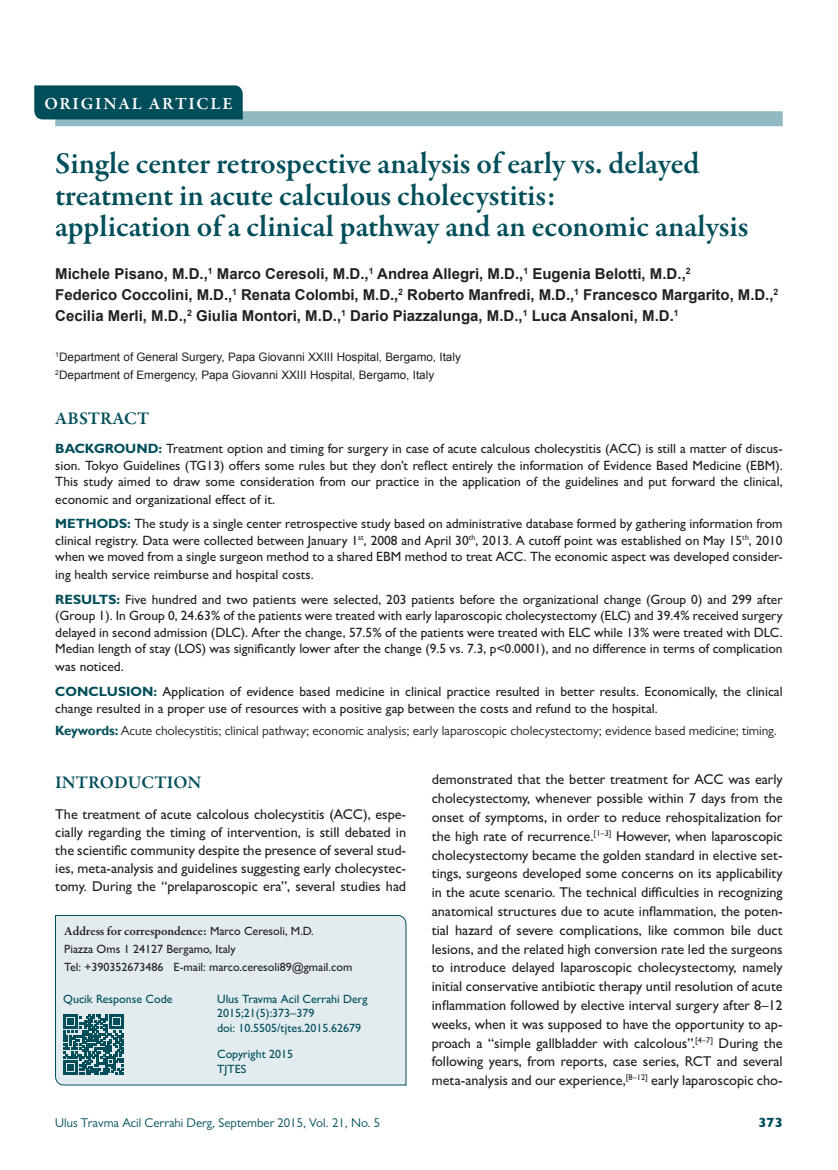
<style>
.page{position:relative;width:838px;height:1170px;background:#fff}
.page>*{position:absolute;margin:0;border:0;box-sizing:border-box;transform-origin:0 0}
.t1{font:600 30.75px/31.5px "Garamond Premr Pro";color:#004e59}
.t2{font:600 18px "Garamond Premr Pro";letter-spacing:.005em;color:#004e59}
.t3{font:600 17.25px "Garamond Premr Pro";letter-spacing:.1em;color:#fff}
.t4{font:700 15px/21px "Arial";color:#231f20}
.t5{font:500 14.25px/18.8px "Gill Sans MT Pro";color:#231f20;text-align:justify}
.t6{font:500 13.5px/16.5px "Gill Sans MT Pro";color:#231f20}
.t7{font:800 13.5px "Gill Sans MT Pro";color:#004e59}
.t8{font:13.35px "Gill Sans MT Pro";letter-spacing:-.005em;color:#231f20}
.t9{font:12.75px "Gill Sans MT Pro";color:#004e59}
.t10{font:600 12.75px "Garamond Premr Pro";letter-spacing:-.005em;color:#231f20}
.t11{font:500 12px/14.4px "Gill Sans MT Pro";color:#004e59}
.t12{font:500 12px/18px "Gill Sans MT Pro";color:#231f20}
.t13{font:11.7px/18px "Arial";color:#231f20}
.s1{font-weight:700;color:#004e59}
.s2{font-family:"Gill Sans";font-weight:700;color:#004e59}
.s3{font-family:"Gill Sans MT Pro";font-weight:500;font-size:12px}
</style>
<div class="page">
<div style="left:55px;top:111px;width:727px;height:15px;background:#90b9c1"></div>
<div style="left:34px;top:85px;width:209px;height:34px;background:#004e59"></div>
<div style="left:55px;top:915px;width:351px;height:170px;background:#e2ecef"></div>
<svg style="left:63px;top:1014px;width:61px;height:60px"></svg>
<p class="t3" style="left:44px;top:93px;width:190px">ORIGINAL ARTICLE</p>
<h1 class="t1" style="left:55px;top:148px;width:694px">Single center retrospective analysis of early vs. delayed treatment in acute calculous cholecystitis:<br>application of a clinical pathway and an economic analysis</h1>
<p class="t4" style="left:55px;top:263px;width:724px">Michele Pisano, M.D.,<sup>1</sup> Marco Ceresoli, M.D.,<sup>1</sup> Andrea Allegri, M.D.,<sup>1</sup> Eugenia Belotti, M.D.,<sup>2<br></sup>Federico Coccolini, M.D.,<sup>1</sup> Renata Colombi, M.D.,<sup>2</sup> Roberto Manfredi, M.D.,<sup>1</sup> Francesco Margarito, M.D.,<sup>2<br></sup>Cecilia Merli, M.D.,<sup>2</sup> Giulia Montori, M.D.,<sup>1</sup> Dario Piazzalunga, M.D.,<sup>1</sup> Luca Ansaloni, M.D.<sup>1</sup></p>
<p class="t13" style="left:55px;top:348px;width:407px"><sup>1</sup>Department of General Surgery, Papa Giovanni XXIII Hospital, Bergamo, Italy<br><sup>2</sup>Department of Emergency, Papa Giovanni XXIII Hospital, Bergamo, Italy</p>
<h2 class="t2" style="left:55px;top:407px;width:95px">ABSTRACT</h2>
<p class="t6" style="left:55px;top:440px;width:729px;text-align:justify"><span class="s1">BACKGROUND:</span> Treatment option and timing for surgery in case of acute calculous cholecystitis (ACC) is still a matter of discus&shy;sion. Tokyo Guidelines (TG13) offers some rules but they don’t reflect entirely the information of Evidence Based Medicine (EBM).<br>This study aimed to draw some consideration from our practice in the application of the guidelines and put forward the clinical,</p>
<p class="t6" style="left:55px;top:487px;width:729px;line-height:24.5px">economic and organizational effect of it.<br><span class="s1">METHODS:</span> The study is a single center retrospective study based on administrative database formed by gathering information from</p>
<p class="t6" style="left:55px;top:532px;width:729px">clinical registry. Data were collected between January 1<sup>st</sup>, 2008 and April 30<sup>th</sup>, 2013. A cutoff point was established on May 15<sup>th</sup>, 2010 when we moved from a single surgeon method to a shared EBM method to treat ACC. The economic aspect was developed consider-</p>
<p class="t6" style="left:55px;top:562px;width:729px;line-height:24.5px">ing health service reimburse and hospital costs.<br><span class="s1">RESULTS:</span> Five hundred and two patients were selected, 203 patients before the organizational change (Group 0) and 299 after</p>
<p class="t6" style="left:55px;top:607px;width:729px;text-align:justify">(Group 1). In Group 0, 24.63% of the patients were treated with early laparoscopic cholecystectomy (ELC) and 39.4% received surgery delayed in second admission (DLC). After the change, 57.5% of the patients were treated with ELC while 13% were treated with DLC.<br>Median length of stay (LOS) was significantly lower after the change (9.5 vs. 7.3, p&lt;0.0001), and no difference in terms of complication</p>
<p class="t6" style="left:55px;top:654px;width:729px;line-height:24.5px">was noticed.<br><span class="s1">CONCLUSION:</span> Application of evidence based medicine in clinical practice resulted in better results. Economically, the clinical</p>
<p class="t6" style="left:55px;top:700px;width:604px">change resulted in a proper use of resources with a positive gap between the costs and refund to the hospital.</p>
<p class="t8" style="left:55px;top:722px;width:723px"><span class="s2">Keywords:</span> Acute cholecystitis; clinical pathway; economic analysis; early laparoscopic cholecystectomy; evidence based medicine; timing.</p>
<p class="t5" style="left:432px;top:770px;width:352px">demonstrated that the better treatment for ACC was early cholecystectomy, whenever possible within 7 days from the onset of symptoms, in order to reduce rehospitalization for the high rate of recurrence.<sup>[1–3]</sup> However, when laparoscopic cholecystectomy became the golden standard in elective set&shy;tings, surgeons developed some concerns on its applicability in the acute scenario. The technical difficulties in recognizing anatomical structures due to acute inflammation, the poten&shy;tial hazard of severe complications, like common bile duct lesions, and the related high conversion rate led the surgeons to introduce delayed laparoscopic cholecystectomy, namely initial conservative antibiotic therapy until resolution of acute inflammation followed by elective interval surgery after 8–12 weeks, when it was supposed to have the opportunity to ap&shy;proach a “simple gallbladder with calcolous”.<sup>[4–7]</sup> During the following years, from reports, case series, RCT and several meta-analysis and our experience,<sup>[8–12]</sup> early laparoscopic cho-</p>
<h2 class="t2" style="left:55px;top:771px;width:148px">INTRODUCTION</h2>
<p class="t5" style="left:55px;top:804px;width:352px;line-height:18px">The treatment of acute calcolous cholecystitis (ACC), espe&shy;cially regarding the timing of intervention, is still debated in the scientific community despite the presence of several stud&shy;ies, meta-analysis and guidelines suggesting early cholecystec&shy;tomy. During the “prelaparoscopic era”, several studies had</p>
<p class="t10" style="left:64px;top:923px;width:251px">Address for correspondence: <span class="s3">Marco Ceresoli, M.D.</span></p>
<p class="t12" style="left:64px;top:939px;width:289px">Piazza Oms 1 24127 Bergamo, Italy<br>Tel: +390352673486 E-mail: marco.ceresoli89@gmail.com</p>
<p class="t11" style="left:63px;top:991px;width:111px">Qucik Response Code</p>
<p class="t11" style="left:217px;top:991px;width:152px">Ulus Travma Acil Cerrahi Derg<br>2015;21(5):373–379<br>doi: 10.5505/tjtes.2015.62679</p>
<p class="t11" style="left:217px;top:1046px;width:78px">Copyright 2015<br>TJTES</p>
<p class="t9" style="left:55px;top:1115px;width:326px">Ulus Travma Acil Cerrahi Derg, September 2015, Vol. 21, No. 5</p>
<p class="t7" style="left:758px;top:1114px;width:26px">373</p>
</div>
